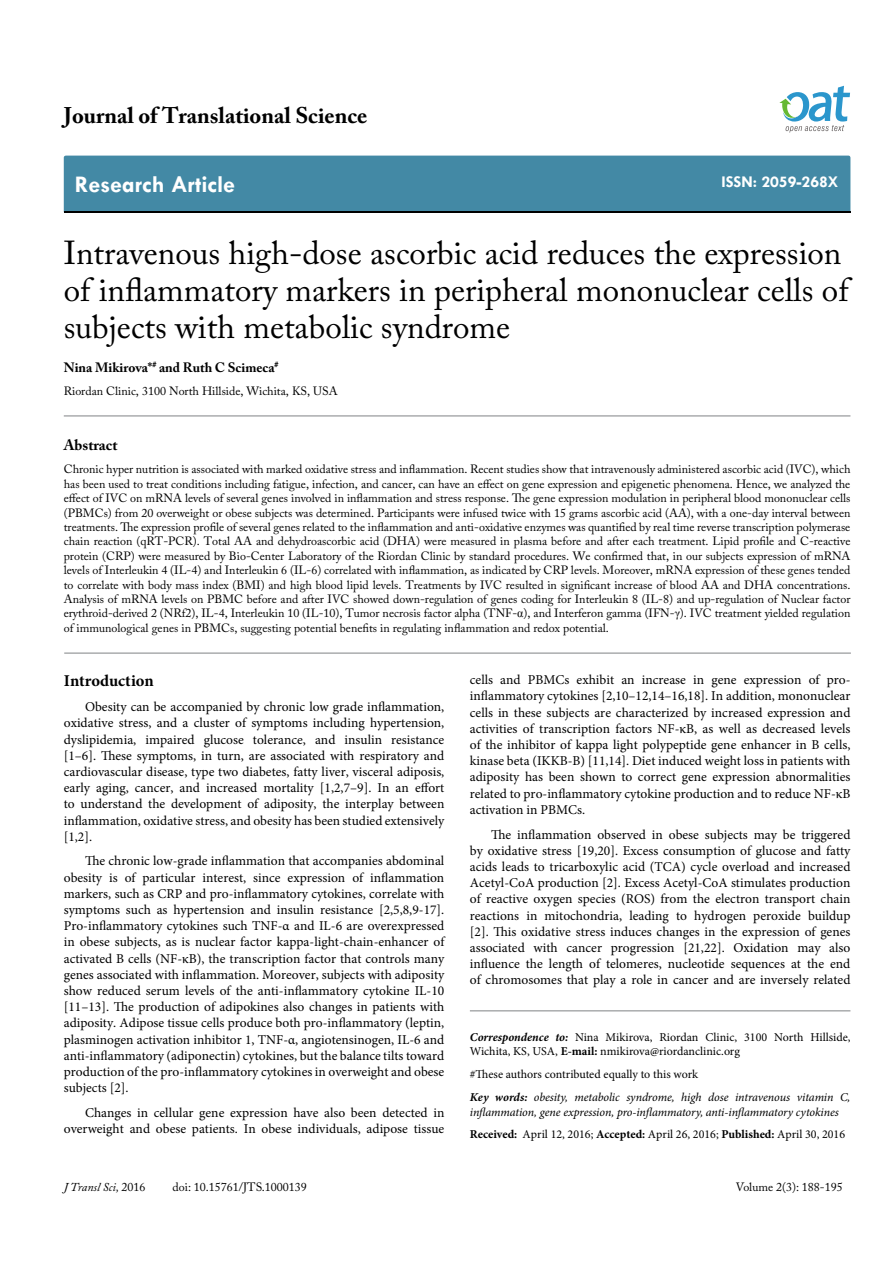
<style>
.page{position:relative;width:893px;height:1263px;background:#fff}
.page>*{position:absolute;margin:0;border:0;box-sizing:border-box;transform-origin:0 0}
.t1{font:33px/37.5px "Adobe Caslon Pro";color:#000}
.t2{font:700 24px "Tw Cen";color:#fff}
.t3{font:700 22.5px "Adobe Caslon Pro";color:#000}
.t4{font:700 16.5px "Tw Cen";color:#fff}
.t5{font:700 16.5px "Minion Pro";letter-spacing:-.005em;color:#000}
.t6{font:700 15px "Adobe Caslon Pro";color:#000}
.t7{font:13.5px/16.2px "Minion Pro";color:#000;text-align:justify}
.t8{font:700 13.5px "Adobe Caslon Pro";color:#000}
.t9{font:12px/14.4px "Adobe Caslon Pro";color:#000;text-align:justify}
.t10{font:italic 12px/23px "Minion Pro";letter-spacing:-.01em;color:#000}
.t11{font:12px/14.4px "Minion Pro";color:#000}
.t12{font:italic 12px "Adobe Caslon Pro";color:#000}
.s1{font-family:"Times New Roman"}
.s2{font-weight:700;font-style:italic}
.s3{font-weight:700}
.s4{font-style:normal}
.s5{font-weight:700;font-style:normal}
</style>
<div class="page">
<div style="left:64px;top:156px;width:786px;height:56px;background:#4389a5"></div>
<svg style="left:779px;top:86px;width:71px;height:47px"></svg>
<hr style="left:64px;top:416px;width:786px;height:1px;background:#808285">
<hr style="left:64px;top:653px;width:787px;height:1px;background:#808285">
<hr style="left:470px;top:1010px;width:380px;height:1px;background:#808285">
<h3 class="t3" style="left:64px;top:102px;width:305px">Journal of Translational Science</h3>
<h2 class="t2" style="left:75px;top:170px;width:162px">Research Article</h2>
<p class="t4" style="left:721px;top:172px;width:119px">ISSN: 2059-268X</p>
<h1 class="t1" style="left:64px;top:233px;width:786px">Intravenous high-dose ascorbic acid reduces the expression of inflammatory markers in peripheral mononuclear cells of subjects with metabolic syndrome</h1>
<p class="t8" style="left:64px;top:359px;width:216px">Nina Mikirova*<sup>#</sup> and Ruth C Scimeca<sup>#</sup></p>
<p class="t9" style="left:64px;top:383px;width:275px">Riordan Clinic, 3100 North Hillside, Wichita, KS, USA</p>
<p class="t6" style="left:64px;top:436px;width:55px">Abstract</p>
<p class="t9" style="left:64px;top:462px;width:788px">Chronic hyper nutrition is associated with marked oxidative stress and inflammation. Recent studies show that intravenously administered ascorbic acid (IVC), which has been used to treat conditions including fatigue, infection, and cancer, can have an effect on gene expression and epigenetic phenomena. Hence, we analyzed the effect of IVC on mRNA levels of several genes involved in inflammation and stress response. The gene expression modulation in peripheral blood mononuclear cells (PBMCs) from 20 overweight or obese subjects was determined. Participants were infused twice with 15 grams ascorbic acid (AA), with a one-day interval between treatments. The expression profile of several genes related to the inflammation and anti-oxidative enzymes was quantified by real time reverse transcription polymerase chain reaction (qRT-PCR). Total AA and dehydroascorbic acid (DHA) were measured in plasma before and after each treatment. Lipid profile and C-reactive protein (CRP) were measured by Bio-Center Laboratory of the Riordan Clinic by standard procedures. We confirmed that, in our subjects expression of mRNA levels of Interleukin 4 (IL-4) and Interleukin 6 (IL-6) correlated with inflammation, as indicated by CRP levels. Moreover, mRNA expression of these genes tended to correlate with body mass index (BMI) and high blood lipid levels. Treatments by IVC resulted in significant increase of blood AA and DHA concentrations.<br>Analysis of mRNA levels on PBMC before and after IVC showed down-regulation of genes coding for Interleukin 8 (IL-8) and up-regulation of Nuclear factor erythroid-derived 2 (NRf2), IL-4, Interleukin 10 (IL-10), Tumor necrosis factor alpha (TNF-<span class="s1">α</span>), and Interferon gamma (IFN-<span class="s1">γ</span>). IVC treatment yielded regulation of immunological genes in PBMCs, suggesting potential benefits in regulating inflammation and redox potential.</p>
<p class="t5" style="left:64px;top:669px;width:91px">Introduction</p>
<p class="t7" style="left:64px;top:699px;width:382px;text-indent:21px">Obesity can be accompanied by chronic low grade inflammation, oxidative stress, and a cluster of symptoms including hypertension, dyslipidemia, impaired glucose tolerance, and insulin resistance [1–6]. These symptoms, in turn, are associated with respiratory and cardiovascular disease, type two diabetes, fatty liver, visceral adiposis, early aging, cancer, and increased mortality [1,2,7–9]. In an effort to understand the development of adiposity, the interplay between inflammation, oxidative stress, and obesity has been studied extensively [1,2].</p>
<p class="t7" style="left:64px;top:853px;width:382px;text-indent:21px">The chronic low-grade inflammation that accompanies abdominal obesity is of particular interest, since expression of inflammation markers, such as CRP and pro-inflammatory cytokines, correlate with symptoms such as hypertension and insulin resistance [2,5,8,9-17].<br>Pro-inflammatory cytokines such TNF-α and IL-6 are overexpressed in obese subjects, as is nuclear factor kappa-light-chain-enhancer of activated B cells (NF-κB), the transcription factor that controls many genes associated with inflammation. Moreover, subjects with adiposity show reduced serum levels of the anti‑inflammatory cytokine IL-10 [11–13]. The production of adipokines also changes in patients with adiposity. Adipose tissue cells produce both pro-inflammatory (leptin, plasminogen activation inhibitor 1, TNF-α, angiotensinogen, IL-6 and anti-inflammatory (adiponectin) cytokines, but the balance tilts toward production of the pro-inflammatory cytokines in overweight and obese subjects [2].</p>
<p class="t7" style="left:64px;top:1104px;width:382px;text-align:right">Changes in cellular gene expression have also been detected in overweight and obese patients. In obese individuals, adipose tissue</p>
<p class="t7" style="left:470px;top:672px;width:382px">cells and PBMCs exhibit an increase in gene expression of pro&shy;inflammatory cytokines [2,10–12,14–16,18]. In addition, mononuclear cells in these subjects are characterized by increased expression and activities of transcription factors NF-κB, as well as decreased levels of the inhibitor of kappa light polypeptide gene enhancer in B cells, kinase beta (IKKB-B) [11,14]. Diet induced weight loss in patients with adiposity has been shown to correct gene expression abnormalities related to pro-inflammatory cytokine production and to reduce NF‑κB activation in PBMCs.</p>
<p class="t7" style="left:470px;top:826px;width:382px;text-indent:21px">The inflammation observed in obese subjects may be triggered by oxidative stress [19,20]. Excess consumption of glucose and fatty acids leads to tricarboxylic acid (TCA) cycle overload and increased Acetyl-CoA production [2]. Excess Acetyl-CoA stimulates production of reactive oxygen species (ROS) from the electron transport chain reactions in mitochondria, leading to hydrogen peroxide buildup [2]. This oxidative stress induces changes in the expression of genes associated with cancer progression [21,22]. Oxidation may also influence the length of telomeres, nucleotide sequences at the end of chromosomes that play a role in cancer and are inversely related</p>
<p class="t11" style="left:470px;top:1030px;width:382px"><span class="s2">Correspondence to:</span> Nina Mikirova, Riordan Clinic, 3100 North Hillside,<br>Wichita, KS, USA, <span class="s3">E-mail:</span> nmikirova@riordanclinic.org</p>
<p class="t10" style="left:470px;top:1063px;width:382px"><span class="s4">#These authors contributed equally to this work<br></span><span class="s3">Key words:</span> obesity, metabolic syndrome, high dose intravenous vitamin C,</p>
<p class="t10" style="left:470px;top:1100px;width:377px">inflammation, gene expression, pro-inflammatory, anti-inflammatory cytokines<br><span class="s5">Received:</span> <span class="s4">April 12, 2016;</span> <span class="s5">Accepted:</span> <span class="s4">April 26, 2016;</span> <span class="s5">Published:</span> <span class="s4">April 30, 2016</span></p>
<p class="t12" style="left:64px;top:1180px;width:83px">J Transl Sci, <span class="s4">2016</span></p>
<p class="t9" style="left:173px;top:1180px;width:136px">doi: 10.15761/JTS.1000139</p>
<p class="t9" style="left:736px;top:1180px;width:108px">Volume 2(3): 188-195</p>
</div>
